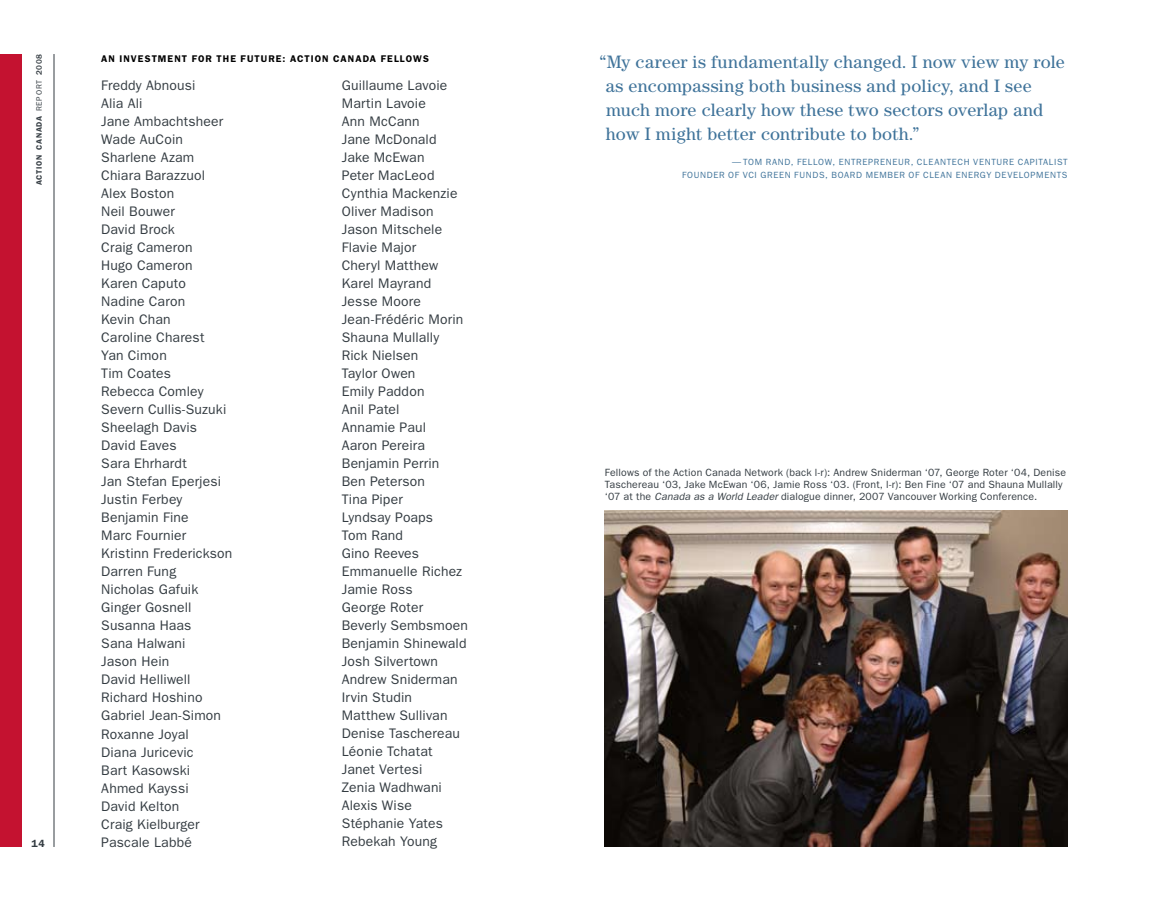
<style>
.page{position:relative;width:1149px;height:901px;background:#fff}
.page>*{position:absolute;margin:0;border:0;box-sizing:border-box;transform-origin:0 0}
.t1{font:18px/23.9px "Century";letter-spacing:.01em;color:#3f739a}
.t2{font:13.8px/18px "Franklin Gothic";letter-spacing:.015em;color:#343c42}
.t3{font:10.5px/12px "Franklin Gothic";letter-spacing:.02em;color:#343c42}
.t4{font:600 10.5px "Franklin Gothic";color:#343c42}
.t5{font:600 9.75px "Franklin Gothic";letter-spacing:.11em;color:#000}
.t6{font:9px "Franklin Gothic";letter-spacing:.07em;color:#3f739a}
.t7{font:600 7.8px "Franklin Gothic";letter-spacing:.095em;color:#343c42}
.s1{font-weight:400}
.s2{font-family:"ITC Franklin Gothic Std";font-weight:500;font-size:8.25px}
.s3{font-style:italic}
</style>
<div class="page">
<hr style="left:54px;top:54px;width:1px;height:793px;background:#343c42">
<div style="left:0;top:54px;width:22px;height:793px;background:#c41230"></div>
<img style="left:605px;top:510px;width:463px;height:337px">
<p class="t7" style="left:34px;top:185px;width:133px;rotate:-90deg">action canada <span class="s1">report</span> <span class="s2">2008</span></p>
<p class="t5" style="left:101px;top:53px;width:329px">AN INVESTMENT FOR THE FUTURE: ACTION CANADA FELLOWS</p>
<p class="t2" style="left:101px;top:76px;width:133px">Freddy Abnousi<br>Alia Ali<br>Jane Ambachtsheer<br>Wade AuCoin<br>Sharlene Azam<br>Chiara Barazzuol<br>Alex Boston<br>Neil Bouwer<br>David Brock<br>Craig Cameron<br>Hugo Cameron<br>Karen Caputo<br>Nadine Caron<br>Kevin Chan<br>Caroline Charest<br>Yan Cimon<br>Tim Coates<br>Rebecca Comley<br>Severn Cullis-Suzuki<br>Sheelagh Davis<br>David Eaves<br>Sara Ehrhardt<br>Jan Stefan Eperjesi<br>Justin Ferbey<br>Benjamin Fine<br>Marc Fournier<br>Kristinn Frederickson<br>Darren Fung<br>Nicholas Gafuik<br>Ginger Gosnell<br>Susanna Haas<br>Sana Halwani<br>Jason Hein<br>David Helliwell<br>Richard Hoshino<br>Gabriel Jean-Simon<br>Roxanne Joyal<br>Diana Juricevic<br>Bart Kasowski<br>Ahmed Kayssi<br>David Kelton<br>Craig Kielburger<br>Pascale Labbé</p>
<p class="t2" style="left:342px;top:76px;width:128px">Guillaume Lavoie<br>Martin Lavoie<br>Ann McCann<br>Jane McDonald<br>Jake McEwan<br>Peter MacLeod<br>Cynthia Mackenzie<br>Oliver Madison<br>Jason Mitschele<br>Flavie Major<br>Cheryl Matthew<br>Karel Mayrand<br>Jesse Moore<br>Jean-Frédéric Morin<br>Shauna Mullally<br>Rick Nielsen<br>Taylor Owen<br>Emily Paddon<br>Anil Patel<br>Annamie Paul<br>Aaron Pereira<br>Benjamin Perrin<br>Ben Peterson<br>Tina Piper<br>Lyndsay Poaps<br>Tom Rand<br>Gino Reeves<br>Emmanuelle Richez<br>Jamie Ross<br>George Roter<br>Beverly Sembsmoen<br>Benjamin Shinewald<br>Josh Silvertown<br>Andrew Sniderman<br>Irvin Studin<br>Matthew Sullivan<br>Denise Taschereau<br>Léonie Tchatat<br>Janet Vertesi<br>Zenia Wadhwani<br>Alexis Wise<br>Stéphanie Yates</p>
<p class="t4" style="left:32px;top:837px;width:15px">14</p>
<p class="t2" style="left:342px;top:832px;width:97px">Rebekah Young</p>
<h1 class="t1" style="left:606px;top:50px;width:460px;text-indent:-6px">“My career is fundamentally changed. I now view my role as encompassing both business and policy, and I see much more clearly how these two sectors overlap and how I might better contribute to both.”</h1>
<p class="t6" style="left:732px;top:157px;width:48px">— Tom Rand</p>
<p class="t6" style="left:791px;top:157px;width:60px">, Fellow, entr</p>
<p class="t6" style="left:862px;top:157px;width:79px">epreneur, CLeant</p>
<p class="t6" style="left:952px;top:157px;width:108px">ech venture capitalist</p>
<p class="t6" style="left:682px;top:170px;width:131px">founder of VCI Green Funds</p>
<p class="t6" style="left:825px;top:170px;width:14px">, board</p>
<p class="t6" style="left:866px;top:170px;width:191px">member of clean energy developments</p>
<p class="t3" style="left:605px;top:466px;width:463px">Fellows of the Action Canada Network (back l-r): Andrew Sniderman ‘07, George Roter ‘04, Denise<br>Taschereau ‘03, Jake McEwan ‘06, Jamie Ross ‘03. (Front, l-r): Ben Fine ‘07 and Shauna Mullally ‘07 at the <span class="s3">Canada as a World Leader</span> dialogue dinner, 2007 Vancouver Working Conference.</p>
</div>
